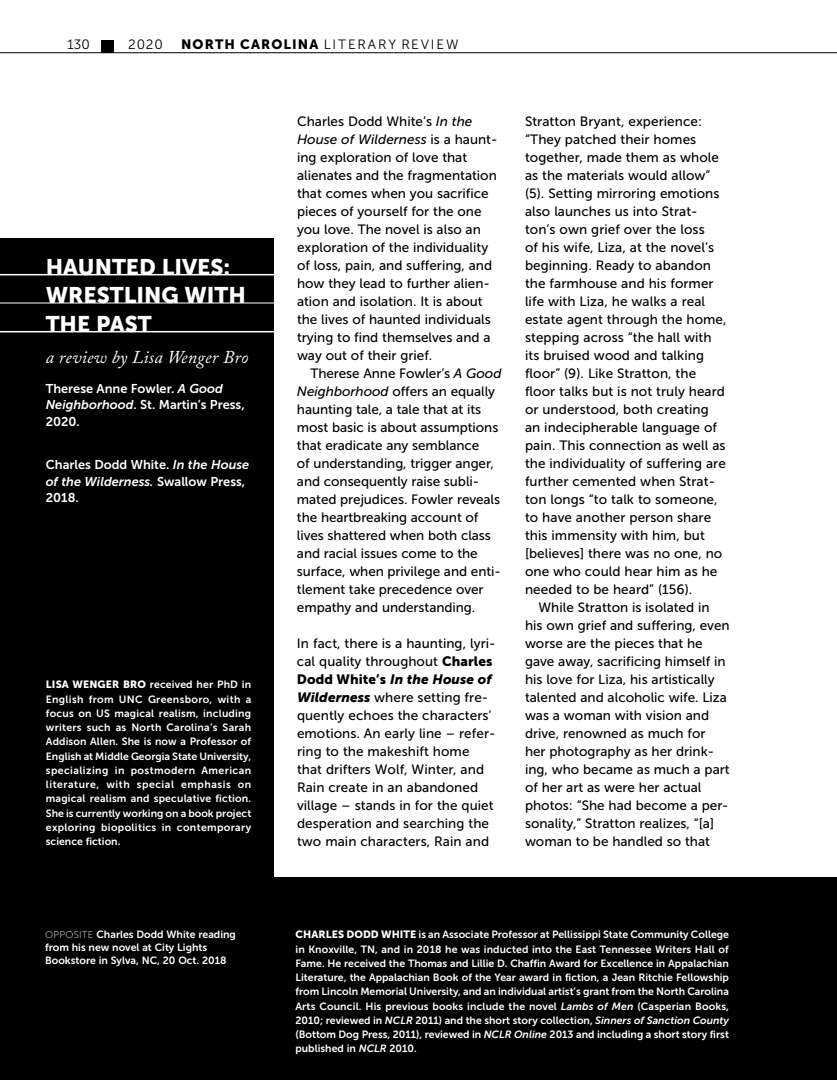
<style>
.page{position:relative;width:837px;height:1080px;background:#fff}
.page>*{position:absolute;margin:0;border:0;box-sizing:border-box;transform-origin:0 0}
.t1{font:22.5px/28.5px "Museo Sans 900";color:#fff}
.t2{font:italic 18px "Adobe Caslon Pro";letter-spacing:.01em;color:#fff}
.t3{font:13.5px/18px "Museo Sans 500";color:#000}
.t4{font:13.5px "Museo Sans 300";letter-spacing:.14em;color:#000}
.t5{font:italic 13.5px "Museo Sans 900";letter-spacing:.005em;color:#000}
.t6{font:12.75px/16.5px "Museo Sans 700";color:#fff}
.t7{font:10.5px/14.2px "Museo Sans 700";color:#fff;text-align:justify}
.s1{font-family:"Museo Sans 900"}
.s2{font-style:italic}
.s3{font-style:normal}
.s4{font-family:"Museo Sans 900";font-style:italic}
.s5{font-family:"Museo Sans 100";font-size:9.75px}
</style>
<div class="page">
<hr style="left:0;top:52px;width:837px;height:1px;background:#000">
<div style="left:101px;top:40px;width:13px;height:13px;background:#000"></div>
<div style="left:0;top:238px;width:274px;height:842px;background:#000"></div>
<hr style="left:0;top:303px;width:275px;height:1px;background:#fff">
<hr style="left:0;top:274px;width:275px;height:1px;background:#fff">
<hr style="left:0;top:331px;width:285px;height:1px;background:#fff">
<div style="left:251px;top:878px;width:586px;height:202px;background:#000"></div>
<p class="t4" style="left:68px;top:37px;width:24px">130</p>
<p class="t4" style="left:128px;top:37px;width:36px">2020</p>
<p class="t4" style="left:181px;top:37px;width:279px"><span class="s1">NORTH CAROLINA</span> LITERARY REVIEW</p>
<h1 class="t1" style="left:46px;top:253px;width:202px">HAUNTED LIVES:<br>WRESTLING WITH<br>THE PAST</h1>
<h2 class="t2" style="left:46px;top:346px;width:204px">a review by Lisa Wenger Bro</h2>
<p class="t6" style="left:46px;top:380px;width:201px">Therese Anne Fowler. <span class="s2">A Good<br>Neighborhood</span>. St. Martin’s Press,<br>2020.</p>
<p class="t6" style="left:46px;top:457px;width:205px">Charles Dodd White. <span class="s2">In the House of the Wilderness.</span> Swallow Press,<br>2018.</p>
<p class="t7" style="left:46px;top:678px;width:207px"><span class="s1">LISA WENGER BRO</span> received her PhD in English from UNC Greensboro, with a focus on US magical realism, including writers such as North Carolina’s Sarah Addison Allen. She is now a Professor of English at Middle Georgia State University, specializing in postmodern American literature, with special emphasis on magical realism and speculative fiction.<br>She is currently working on a book project exploring biopolitics in contemporary science fiction.</p>
<p class="t3" style="left:297px;top:112px;width:202px">Charles Dodd White’s <span class="s2">In the<br>House of Wilderness</span> is a haunt&shy;ing exploration of love that alienates and the fragmentation that comes when you sacrifice pieces of yourself for the one you love. The novel is also an exploration of the individuality of loss, pain, and suffering, and how they lead to further alien&shy;ation and isolation. It is about the lives of haunted individuals trying to find themselves and a way out of their grief.</p>
<p class="t3" style="left:297px;top:364px;width:206px;text-indent:14px">Therese Anne Fowler’s <span class="s2">A Good<br>Neighborhood</span> offers an equally haunting tale, a tale that at its most basic is about assumptions that eradicate any semblance<br>of understanding, trigger anger, and consequently raise subli&shy;mated prejudices. Fowler reveals the heartbreaking account of lives shattered when both class and racial issues come to the surface, when privilege and enti&shy;tlement take precedence over empathy and understanding.</p>
<p class="t3" style="left:297px;top:634px;width:200px">In fact, there is a haunting, lyri&shy;cal quality throughout <span class="s1">Charles</span></p>
<p class="t5" style="left:297px;top:672px;width:196px"><span class="s3">Dodd White’s</span> In the House of</p>
<p class="t3" style="left:297px;top:688px;width:200px"><span class="s4">Wilderness</span> where setting fre&shy;quently echoes the characters’ emotions. An early line – refer&shy;ring to the makeshift home that drifters Wolf, Winter, and<br>Rain create in an abandoned village – stands in for the quiet desperation and searching the two main characters, Rain and</p>
<p class="t3" style="left:525px;top:112px;width:203px">Stratton Bryant, experience: “They patched their homes together, made them as whole as the materials would allow” (5). Setting mirroring emotions also launches us into Strat&shy;ton’s own grief over the loss<br>of his wife, Liza, at the novel’s beginning. Ready to abandon the farmhouse and his former life with Liza, he walks a real estate agent through the home, stepping across “the hall with its bruised wood and talking floor” (9). Like Stratton, the floor talks but is not truly heard or understood, both creating an indecipherable language of pain. This connection as well as the individuality of suffering are further cemented when Strat&shy;ton longs “to talk to someone, to have another person share this immensity with him, but [believes] there was no one, no one who could hear him as he needed to be heard” (156).</p>
<p class="t3" style="left:525px;top:598px;width:206px;text-indent:14px">While Stratton is isolated in his own grief and suffering, even worse are the pieces that he gave away, sacrificing himself in his love for Liza, his artistically talented and alcoholic wife. Liza was a woman with vision and drive, renowned as much for<br>her photography as her drink&shy;ing, who became as much a part of her art as were her actual photos: “She had become a per&shy;sonality,” Stratton realizes, “[a] woman to be handled so that</p>
<p class="t7" style="left:45px;top:928px;width:192px;line-height:12.8px;text-align:left"><span class="s5">OPPOSITE</span> Charles Dodd White reading from his new novel at City Lights<br>Bookstore in Sylva, NC, 20 Oct. 2018</p>
<p class="t7" style="left:296px;top:928px;width:435px"><span class="s1">CHARLES DODD WHITE</span> is an Associate Professor at Pellissippi State Community College in Knoxville, TN, and in 2018 he was inducted into the East Tennessee Writers Hall of Fame. He received the Thomas and Lillie D. Chaffin Award for Excellence in Appalachian Literature, the Appalachian Book of the Year award in fiction, a Jean Ritchie Fellowship from Lincoln Memorial University, and an individual artist’s grant from the North Carolina Arts Council. His previous books include the novel <span class="s2">Lambs of Men</span> (Casperian Books, 2010; reviewed in <span class="s2">NCLR</span> 2011) and the short story collection, <span class="s2">Sinners of Sanction County </span>(Bottom Dog Press, 2011), reviewed in <span class="s2">NCLR Online</span> 2013 and including a short story first published in <span class="s2">NCLR</span> 2010.</p>
</div>
